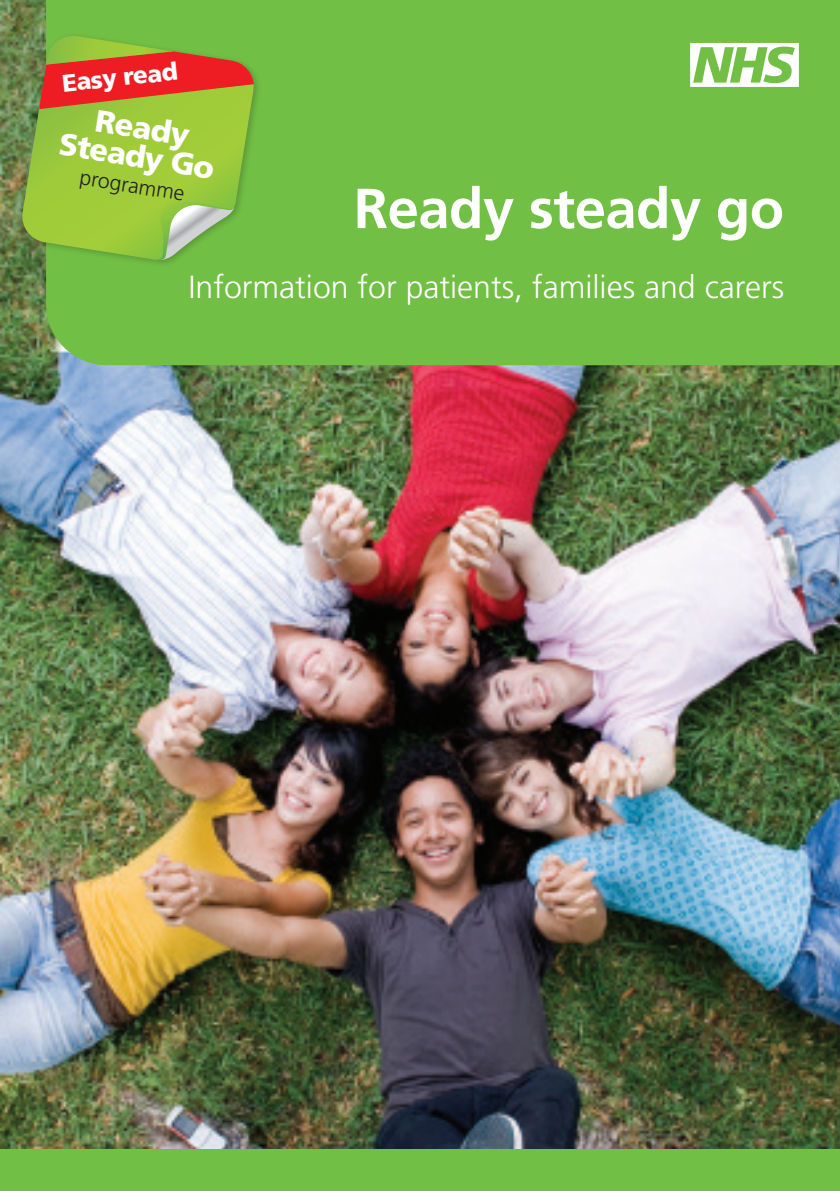
<style>
.page{position:relative;width:840px;height:1191px;background:#fff}
.page>*{position:absolute;margin:0;border:0;box-sizing:border-box;transform-origin:0 0}
.t1{font:700 56.2px "Frutiger";letter-spacing:-.01em;color:#fff}
.t2{font:300 32px "Frutiger";color:#fff}
.t3{font:900 30.8px/28.8px "Frutiger";color:#fff;text-align:center}
.t4{font:900 24.2px "Frutiger";color:#fff}
.t5{font:300 21.2px "Frutiger";color:#231f20}
</style>
<div class="page">
<img style="left:0;top:0;width:839px;height:1149px">
<div style="left:0;top:1149px;width:839px;height:42px;background:#71bf44"></div>
<div style="left:46px;top:0;width:793px;height:365px;background:#71bf44"></div>
<svg style="left:689px;top:43px;width:109px;height:44px"></svg>
<div style="left:18px;top:32px;width:243px;height:236px;background:#231f20;opacity:.25"></div>
<svg style="left:20px;top:84px;width:233px;height:178px;background:#94c33c"></svg>
<svg style="left:156px;top:201px;width:78px;height:59px;background:#98c475"></svg>
<svg style="left:39px;top:36px;width:214px;height:73px;background:#bc6d30"></svg>
<p class="t4" style="left:61px;top:69px;width:117px;rotate:-6deg">Easy read</p>
<p class="t3" style="left:66px;top:100px;width:158px;rotate:9deg">Ready<br>Steady Go</p>
<p class="t5" style="left:82px;top:165px;width:107px;rotate:9deg">programme</p>
<h1 class="t1" style="left:353px;top:175px;width:431px">Ready steady go</h1>
<p class="t2" style="left:188px;top:269px;width:596px">Information for patients, families and carers</p>
</div>
